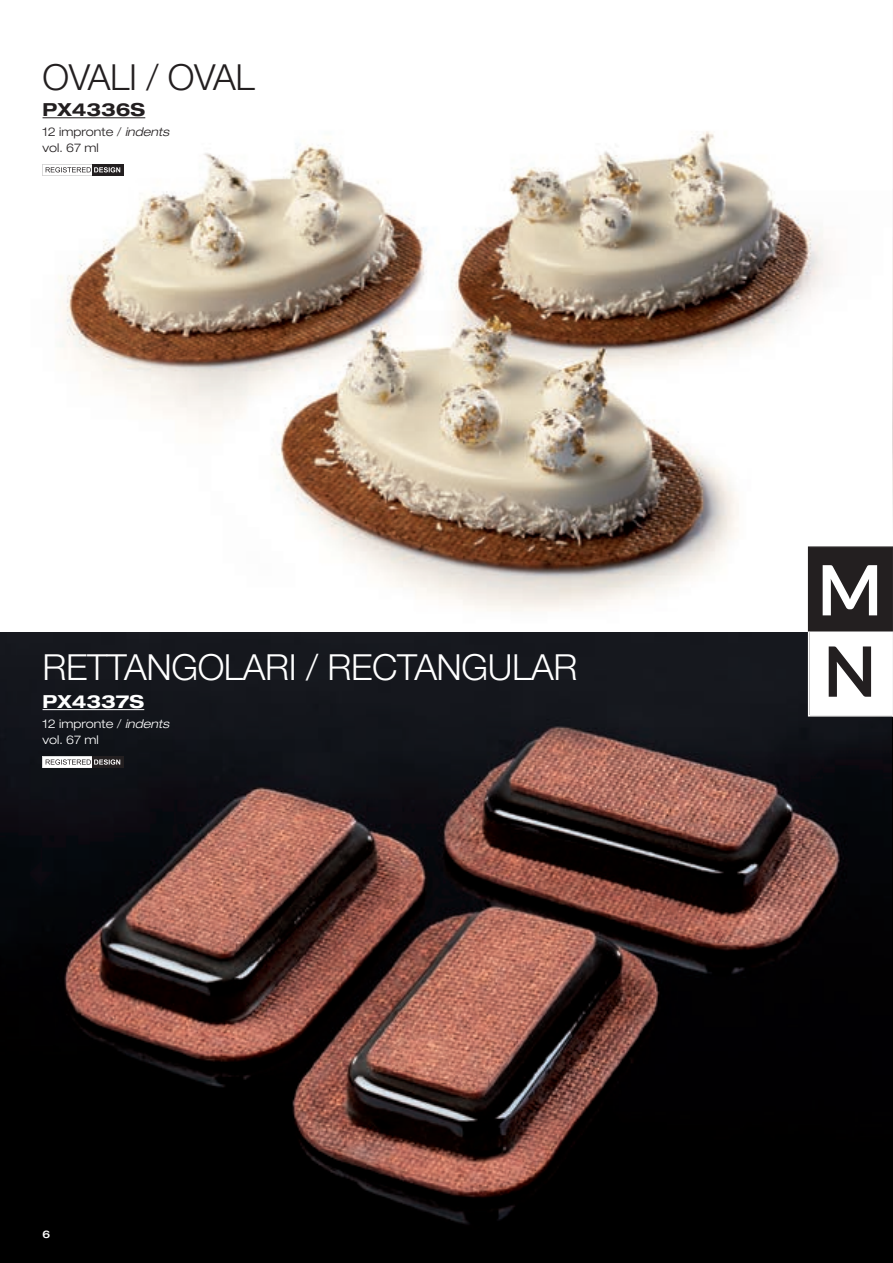
<style>
.page{position:relative;width:893px;height:1263px;background:#fff}
.page>*{position:absolute;margin:0;border:0;box-sizing:border-box;transform-origin:0 0}
.t1{font:300 36px "Helvetica Neue LT Std";letter-spacing:-.01em;color:#fff}
.t2{font:300 36px "Helvetica Neue LT Std";letter-spacing:-.01em;color:#231f20}
.CODICE{font:700 expanded 18px "Helvetica Neue LT Std";color:#231f20}
.CODICE-2{font:700 expanded 18px "Helvetica Neue LT Std";color:#fff}
.CODICE-3{font:300 expanded 12px "Helvetica Neue LT Std";color:#231f20}
.CODICE-4{font:300 expanded 12px "Helvetica Neue LT Std";color:#fff}
.t3{font:500 expanded 10.5px "Helvetica Neue LT Std";color:#fff}
.s1{font-style:italic}
</style>
<div class="page">
<img style="left:0;top:117px;width:893px;height:1146px">
<img style="left:892px;top:117px;width:1px;height:429px">
<svg style="left:807px;top:546px;width:86px;height:171px"></svg>
<hr style="left:43px;top:117px;width:102px;height:1px;background:#231f20">
<svg style="left:120px;top:164px;width:3px;height:12px"></svg>
<svg style="left:43px;top:164px;width:77px;height:12px"></svg>
<hr style="left:43px;top:709px;width:101px;height:1px;background:#fff">
<svg style="left:120px;top:756px;width:3px;height:12px"></svg>
<svg style="left:43px;top:756px;width:77px;height:12px"></svg>
<p class="t2" style="left:43px;top:55px;width:214px">OVALI / OVAL</p>
<p class="CODICE" style="left:43px;top:99px;width:104px">PX4336S</p>
<p class="CODICE-3" style="left:43px;top:124px;width:128px">12 impronte / <span class="s1">indents</span></p>
<p class="CODICE-3" style="left:43px;top:141px;width:58px">vol. 67 ml</p>
<p class="t1" style="left:43px;top:645px;width:536px">RETTANGOLARI / RECTANGULAR</p>
<p class="CODICE-2" style="left:43px;top:690px;width:103px">PX4337S</p>
<p class="CODICE-4" style="left:43px;top:716px;width:128px">12 impronte / <span class="s1">indents</span></p>
<p class="CODICE-4" style="left:43px;top:733px;width:58px">vol. 67 ml</p>
<p class="t3" style="left:43px;top:1227px;width:9px">6</p>
</div>
